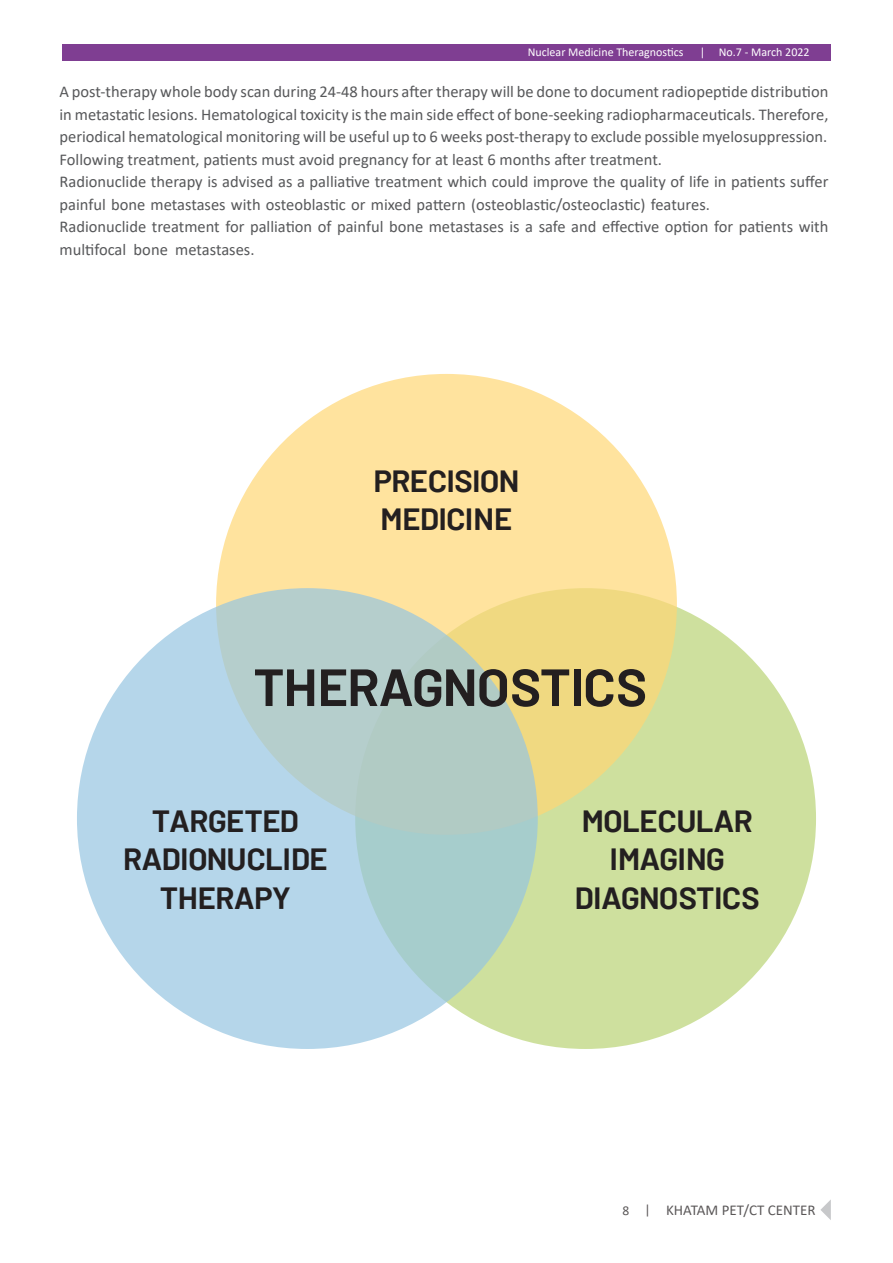
<style>
.page{position:relative;width:893px;height:1263px;background:#fff}
.page>*{position:absolute;margin:0;border:0;box-sizing:border-box;transform-origin:0 0}
.t1{font:54.15px "dana fanum demibold";color:#231f20}
.t2{font:31.95px "dana fanum demibold";color:#231f20}
.t3{font:16.5px/22.5px "Calibri";color:#57585a}
.t4{font:15px "Calibri";color:#231f20}
.t5{font:12px "Calibri";color:#fff}
.s1{font-size:13.5px}
</style>
<div class="page">
<div style="left:355px;top:588px;width:461px;height:461px;background:#cee09e;border-radius:50%"></div>
<svg style="left:216px;top:374px;width:461px;height:461px;background:#fae096"></svg>
<svg style="left:77px;top:588px;width:461px;height:461px;background:#b2d1da"></svg>
<svg style="left:820px;top:1200px;width:11px;height:20px"></svg>
<div style="left:62px;top:45px;width:769px;height:16px;background:#7f3e92"></div>
<p class="t5" style="left:528px;top:44px;width:157px">Nuclear Medicine Theragnostics</p>
<p class="t5" style="left:700px;top:44px;width:111px">| No.7 - March 2022</p>
<p class="t3" style="left:60px;top:80px;width:770px;text-align:justify">A post-therapy whole body scan during 24-48 hours after therapy will be done to document radiopeptide distribution in metastatic lesions. Hematological toxicity is the main side effect of bone-seeking radiopharmaceuticals. Therefore, periodical hematological monitoring will be useful up to 6 weeks post-therapy to exclude possible myelosuppression.</p>
<p class="t3" style="left:60px;top:148px;width:604px">Following treatment, patients must avoid pregnancy for at least 6 months after treatment.</p>
<p class="t3" style="left:60px;top:170px;width:770px">Radionuclide therapy is advised as a palliative treatment which could improve the quality of life in patients suffer painful bone metastases with osteoblastic or mixed pattern (osteoblastic/osteoclastic) features.</p>
<p class="t3" style="left:60px;top:215px;width:770px">Radionuclide treatment for palliation of painful bone metastases is a safe and effective option for patients with multifocal bone metastases.</p>
<p class="t2" style="left:374px;top:462px;width:147px">PRECISION</p>
<p class="t2" style="left:381px;top:500px;width:133px">MEDICINE</p>
<p class="t1" style="left:254px;top:656px;width:395px">THERAGNOSTICS</p>
<p class="t2" style="left:152px;top:802px;width:148px">TARGETED</p>
<p class="t2" style="left:123px;top:841px;width:206px">RADIONUCLIDE</p>
<p class="t2" style="left:160px;top:879px;width:132px">THERAPY</p>
<p class="t2" style="left:582px;top:802px;width:172px">MOLECULAR</p>
<p class="t2" style="left:610px;top:841px;width:116px">IMAGING</p>
<p class="t2" style="left:575px;top:879px;width:186px">DIAGNOSTICS</p>
<p class="t4" style="left:622px;top:1200px;width:195px"><span class="s1">8 |</span> KHATAM PET/CT CENTER</p>
</div>
